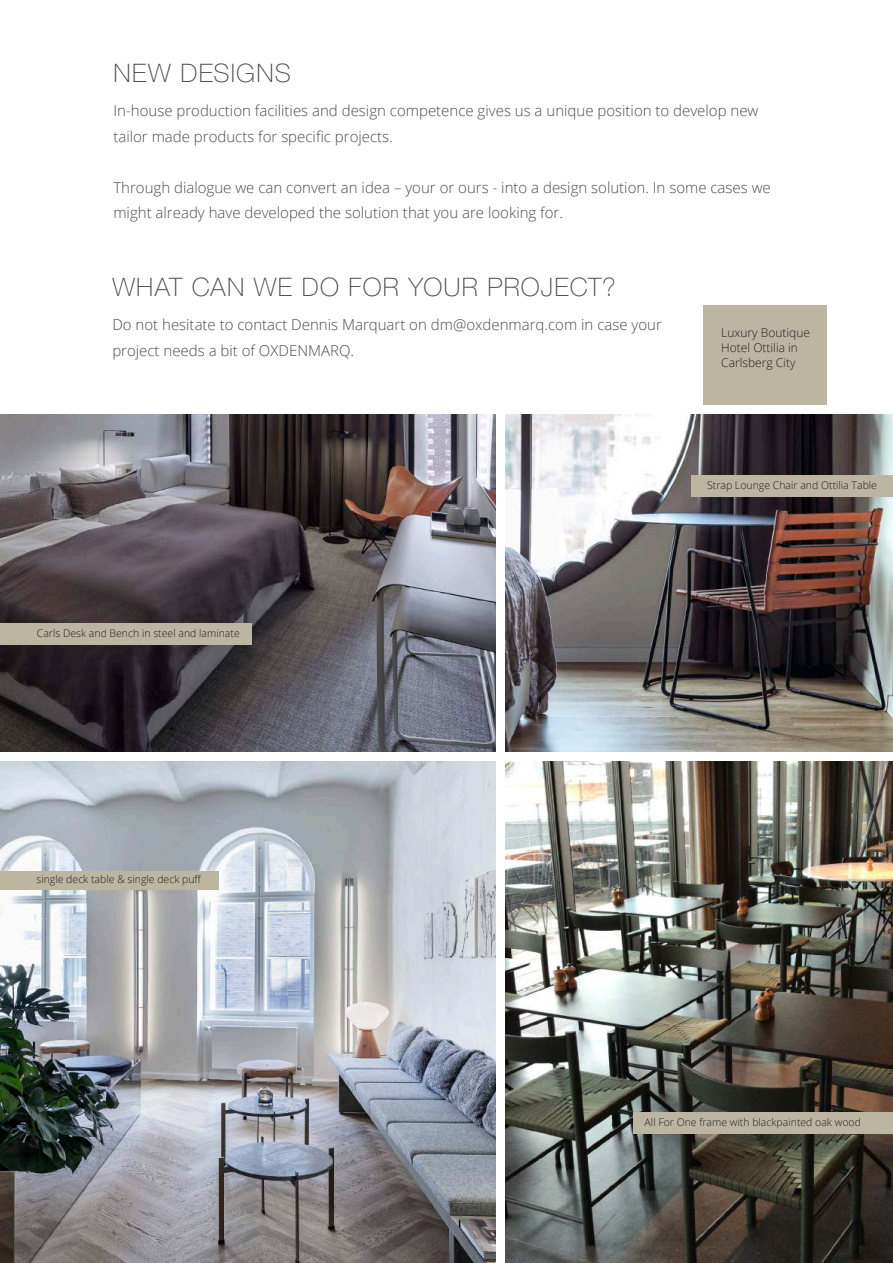
<style>
.page{position:relative;width:893px;height:1263px;background:#fff}
.page>*{position:absolute;margin:0;border:0;box-sizing:border-box;transform-origin:0 0}
.t1{font:100 25.5px "Helvetica Neue LT Std";letter-spacing:.045em;color:#4b4c4d}
.t2{font:300 15px/25.5px "Open Sans";color:#4b4c4d}
.t3{font:300 12px/15px "Open Sans";color:#231f20}
.t4{font:300 10.5px "Open Sans";color:#231f20}
</style>
<div class="page">
<img style="left:0;top:761px;width:496px;height:502px">
<div style="left:0;top:871px;width:218px;height:19px;background:#bcb5a1"></div>
<img style="left:0;top:414px;width:893px;height:338px">
<div style="left:704px;top:305px;width:123px;height:108px;background:#bcb5a1"></div>
<svg style="left:767px;top:676px;width:124px;height:32px;background:#6b675e"></svg>
<img style="left:505px;top:761px;width:388px;height:502px">
<div style="left:0;top:623px;width:251px;height:22px;background:#bcb5a1"></div>
<div style="left:691px;top:475px;width:202px;height:22px;background:#bcb5a1"></div>
<div style="left:633px;top:1112px;width:260px;height:22px;background:#bcb5a1"></div>
<div style="left:496px;top:376px;width:9px;height:887px;background:#fff"></div>
<div style="left:0;top:405px;width:893px;height:9px;background:#fff"></div>
<h1 class="t1" style="left:113px;top:58px;width:179px">NEW DESIGNS</h1>
<p class="t2" style="left:113px;top:97px;width:647px">In-house production facilities and design competence gives us a unique position to develop new tailor made products for specific projects.</p>
<p class="t2" style="left:113px;top:174px;width:659px">Through dialogue we can convert an idea – your or ours - into a design solution. In some cases we might already have developed the solution that you are looking for.</p>
<h1 class="t1" style="left:112px;top:272px;width:505px">WHAT CAN WE DO FOR YOUR PROJECT?</h1>
<p class="t2" style="left:112px;top:312px;width:551px">Do not hesitate to contact Dennis Marquart on dm@oxdenmarq.com in case your project needs a bit of OXDENMARQ.</p>
<p class="t3" style="left:721px;top:325px;width:90px">Luxury Boutique<br>Hotel Ottilia in<br>Carlsberg City</p>
<p class="t4" style="left:707px;top:478px;width:171px">Strap Lounge Chair and Ottilia Table</p>
<p class="t4" style="left:37px;top:626px;width:204px">Carls Desk and Bench in steel and laminate</p>
<p class="t4" style="left:36px;top:872px;width:166px">single deck table &amp; single deck puff</p>
<p class="t4" style="left:645px;top:1115px;width:218px">All For One frame with blackpainted oak wood</p>
</div>
